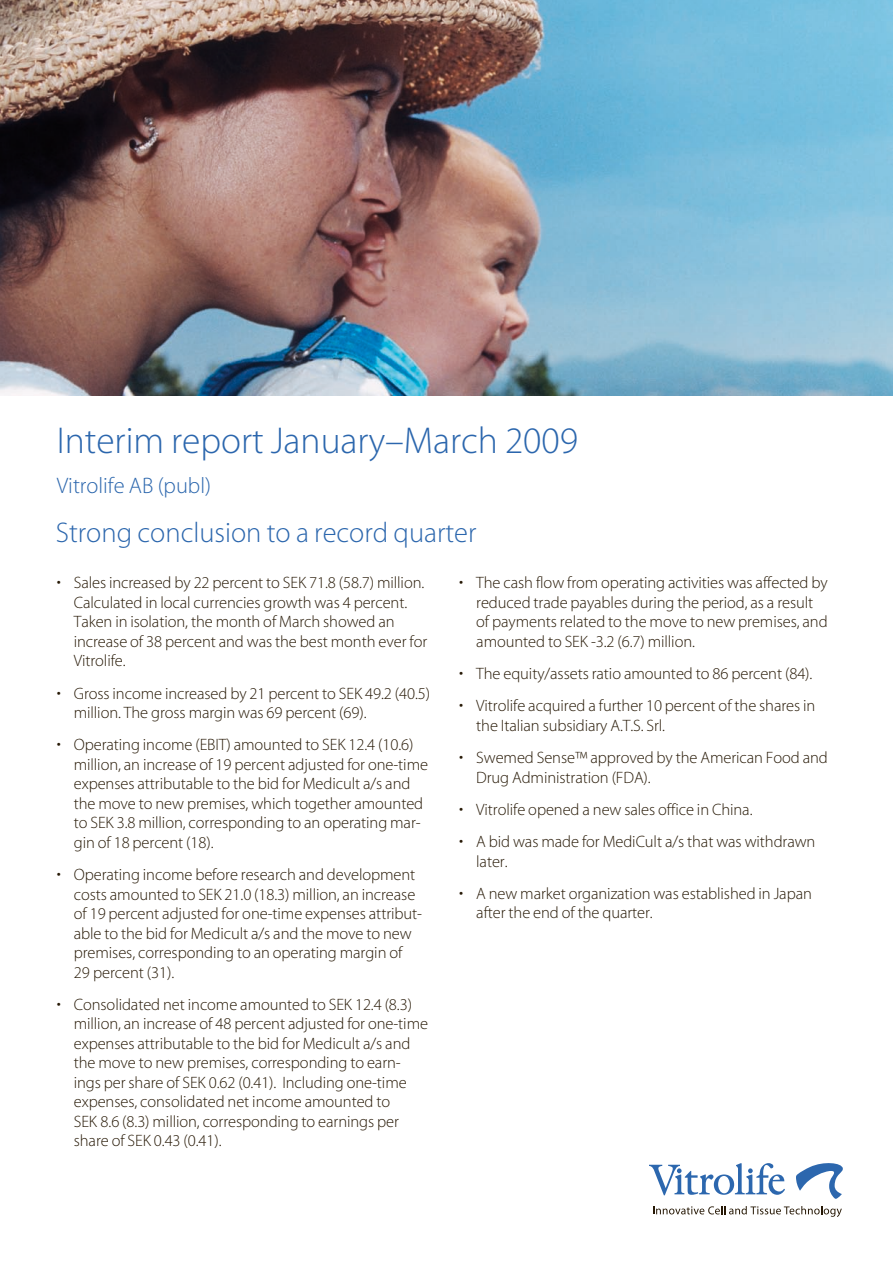
<style>
.page{position:relative;width:893px;height:1263px;background:#fff}
.page>*{position:absolute;margin:0;border:0;box-sizing:border-box;transform-origin:0 0}
.t1{font:37.5px "Myriad MM";color:#2b66ad}
.t2{font:28.5px "Myriad MM";color:#2b66ad}
.t3{font:22.5px "Myriad MM";color:#2b66ad}
.INTRO_news{font:16.5px/19.5px "Myriad MM";letter-spacing:-.005em;color:#271906}
</style>
<div class="page">
<svg style="left:653px;top:1206px;width:189px;height:11px"></svg>
<svg style="left:649px;top:1163px;width:136px;height:32px"></svg>
<svg style="left:796px;top:1163px;width:47px;height:36px"></svg>
<img style="left:0;top:0;width:893px;height:395px">
<p class="t1" style="left:57px;top:422px;width:523px">Interim report January–March 2009</p>
<p class="t3" style="left:57px;top:475px;width:156px">Vitrolife AB (publ)</p>
<p class="t2" style="left:56px;top:519px;width:422px">Strong conclusion to a record quarter</p>
<p class="INTRO_news" style="left:74px;top:574px;width:355px;text-indent:-17px">• Sales increased by 22 percent to SEK 71.8 (58.7) million.<br>Calculated in local currencies growth was 4 percent.<br>Taken in isolation, the month of March showed an increase of 38 percent and was the best month ever for Vitrolife.</p>
<p class="INTRO_news" style="left:74px;top:684px;width:358px;text-indent:-17px">• Gross income increased by 21 percent to SEK 49.2 (40.5) million. The gross margin was 69 percent (69).</p>
<p class="INTRO_news" style="left:74px;top:736px;width:356px;text-indent:-17px">• Operating income (EBIT) amounted to SEK 12.4 (10.6) million, an increase of 19 percent adjusted for one-time expenses attributable to the bid for Medicult a/s and the move to new premises, which together amounted to SEK 3.8 million, corresponding to an operating mar&shy;gin of 18 percent (18).</p>
<p class="INTRO_news" style="left:74px;top:866px;width:350px;text-indent:-17px">• Operating income before research and development costs amounted to SEK 21.0 (18.3) million, an increase of 19 percent adjusted for one-time expenses attribut&shy;able to the bid for Medicult a/s and the move to new premises, corresponding to an operating margin of 29 percent (31).</p>
<p class="INTRO_news" style="left:74px;top:995px;width:356px;text-indent:-17px">• Consolidated net income amounted to SEK 12.4 (8.3) million, an increase of 48 percent adjusted for one-time expenses attributable to the bid for Medicult a/s and the move to new premises, corresponding to earn&shy;ings per share of SEK 0.62 (0.41). Including one-time expenses, consolidated net income amounted to<br>SEK 8.6 (8.3) million, corresponding to earnings per share of SEK 0.43 (0.41).</p>
<p class="INTRO_news" style="left:476px;top:574px;width:353px;text-indent:-17px">• The cash flow from operating activities was affected by reduced trade payables during the period, as a result of payments related to the move to new premises, and amounted to SEK -3.2 (6.7) million.</p>
<p class="INTRO_news" style="left:459px;top:665px;width:355px">• The equity/assets ratio amounted to 86 percent (84).</p>
<p class="INTRO_news" style="left:476px;top:697px;width:341px;text-indent:-17px">• Vitrolife acquired a further 10 percent of the shares in the Italian subsidiary A.T.S. Srl.</p>
<p class="INTRO_news" style="left:476px;top:749px;width:353px;text-indent:-17px">• Swemed Sense™ approved by the American Food and<br>Drug Administration (FDA).</p>
<p class="INTRO_news" style="left:459px;top:800px;width:295px">• Vitrolife opened a new sales office in China.</p>
<p class="INTRO_news" style="left:476px;top:833px;width:341px;text-indent:-17px">• A bid was made for MediCult a/s that was withdrawn later.</p>
<p class="INTRO_news" style="left:476px;top:884px;width:337px;text-indent:-17px">• A new market organization was established in Japan after the end of the quarter.</p>
</div>
